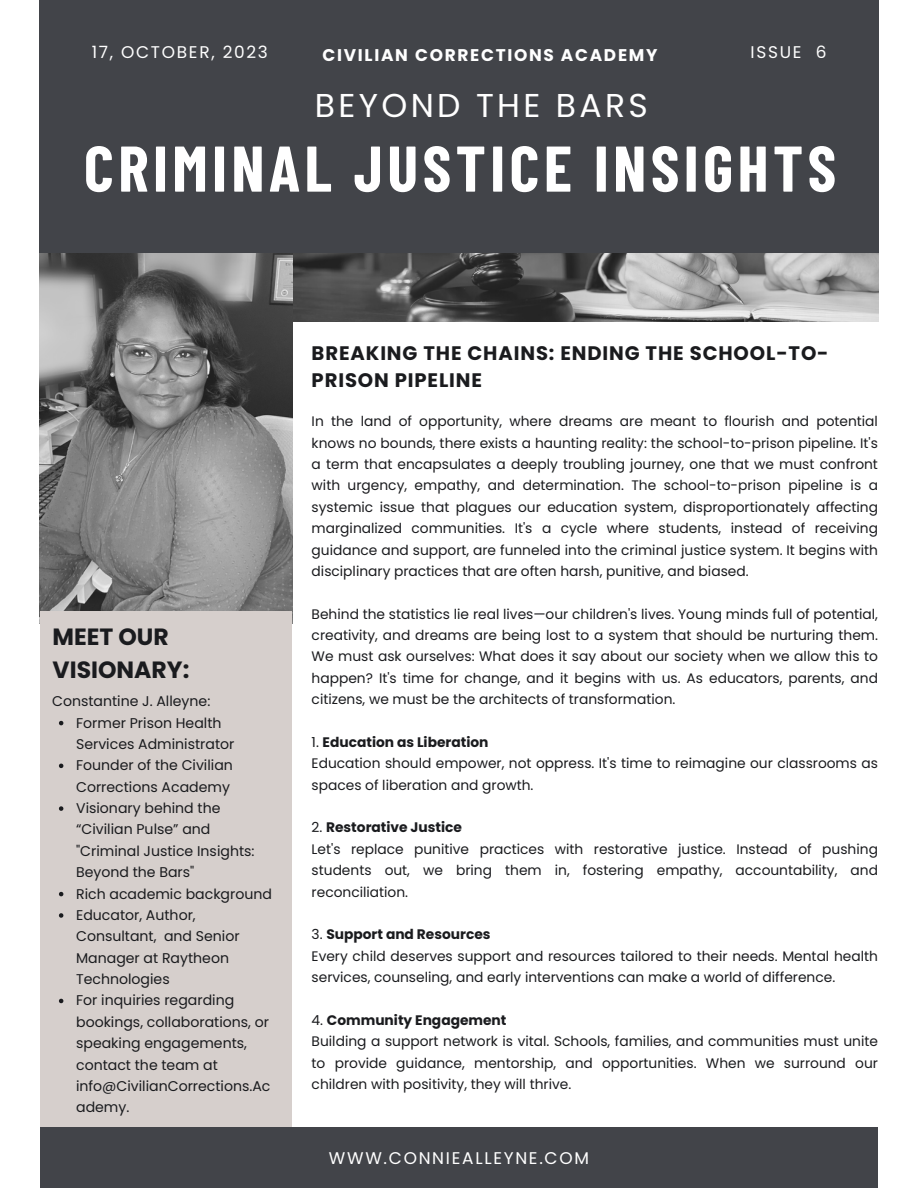
<style>
.page{position:relative;width:918px;height:1188px;background:#fff}
.page>*{position:absolute;margin:0;border:0;box-sizing:border-box;transform-origin:0 0}
.t1{font:700 64.5px "Barlow Condensed";letter-spacing:.07em;color:#fff}
.t2{font:33px "Poppins";letter-spacing:.1em;color:#fff}
.t3{font:700 23.55px/32.7px "Poppins";color:#1a1b1e}
.t4{font:700 19.5px/27px "Poppins";letter-spacing:.045em;color:#1a1b1e}
.t5{font:16.95px "Poppins";letter-spacing:.1em;color:#fff}
.t6{font:700 16.95px "Poppins";letter-spacing:.1em;color:#fff}
.t7{font:14.1px/21.3px "Poppins";color:#1a1b1e}
.t8{font:13.8px/21.3px "Poppins";color:#1a1b1e;text-align:justify}
.t9{font:700 13.8px "Poppins";color:#1a1b1e}
.s1{font-weight:400}
</style>
<div class="page">
<img style="left:292px;top:252px;width:586px;height:69px">
<img style="left:39px;top:252px;width:253px;height:372px">
<div style="left:40px;top:611px;width:252px;height:516px;background:#d6cfcc"></div>
<div style="left:40px;top:1127px;width:838px;height:61px;background:#424449"></div>
<div style="left:39px;top:0;width:839px;height:252px;background:#424449"></div>
<svg style="left:59px;top:721px;width:4px;height:4px"></svg>
<svg style="left:59px;top:764px;width:4px;height:4px"></svg>
<svg style="left:59px;top:806px;width:4px;height:5px"></svg>
<svg style="left:59px;top:892px;width:4px;height:4px"></svg>
<svg style="left:59px;top:913px;width:4px;height:5px"></svg>
<svg style="left:59px;top:999px;width:4px;height:4px"></svg>
<p class="t5" style="left:92px;top:40px;width:178px">17, OCTOBER, 2023</p>
<p class="t6" style="left:323px;top:43px;width:336px">CIVILIAN CORRECTIONS ACADEMY</p>
<p class="t5" style="left:751px;top:40px;width:77px">ISSUE 6</p>
<p class="t2" style="left:315px;top:83px;width:334px">BEYOND THE BARS</p>
<p class="t1" style="left:84px;top:127px;width:754px">CRIMINAL JUSTICE INSIGHTS</p>
<p class="t3" style="left:53px;top:621px;width:138px">MEET OUR<br>VISIONARY:</p>
<p class="t7" style="left:76px;top:712px;width:160px">Former Prison Health<br>Services Administrator</p>
<p class="t7" style="left:76px;top:755px;width:158px">Founder of the Civilian<br>Corrections Academy</p>
<p class="t7" style="left:76px;top:798px;width:180px">Visionary behind the “Civilian Pulse” and "Criminal Justice Insights:<br>Beyond the Bars"</p>
<p class="t7" style="left:76px;top:883px;width:197px">Rich academic background</p>
<p class="t7" style="left:76px;top:904px;width:165px">Educator, Author,<br>Consultant, and Senior<br>Manager at Raytheon<br>Technologies</p>
<p class="t7" style="left:76px;top:990px;width:196px">For inquiries regarding bookings, collaborations, or speaking engagements, contact the team at info@CivilianCorrections.Ac ademy.</p>
<p class="t7" style="left:52px;top:691px;width:160px">Constantine J. Alleyne:</p>
<p class="t4" style="left:312px;top:340px;width:519px">BREAKING THE CHAINS: ENDING THE SCHOOL-TO-<br>PRISON PIPELINE</p>
<p class="t8" style="left:312px;top:411px;width:568px">In the land of opportunity, where dreams are meant to flourish and potential knows no bounds, there exists a haunting reality: the school-to-prison pipeline. It's a term that encapsulates a deeply troubling journey, one that we must confront with urgency, empathy, and determination. The school-to-prison pipeline is a systemic issue that plagues our education system, disproportionately affecting marginalized communities. It's a cycle where students, instead of receiving guidance and support, are funneled into the criminal justice system. It begins with disciplinary practices that are often harsh, punitive, and biased.</p>
<p class="t8" style="left:312px;top:603px;width:568px">Behind the statistics lie real lives—our children's lives. Young minds full of potential, creativity, and dreams are being lost to a system that should be nurturing them.<br>We must ask ourselves: What does it say about our society when we allow this to happen? It's time for change, and it begins with us. As educators, parents, and citizens, we must be the architects of transformation.</p>
<p class="t9" style="left:312px;top:732px;width:178px"><span class="s1">1.</span> Education as Liberation</p>
<p class="t8" style="left:312px;top:753px;width:568px">Education should empower, not oppress. It's time to reimagine our classrooms as spaces of liberation and growth.</p>
<p class="t9" style="left:312px;top:818px;width:152px"><span class="s1">2.</span> Restorative Justice</p>
<p class="t8" style="left:312px;top:838px;width:568px">Let's replace punitive practices with restorative justice. Instead of pushing students out, we bring them in, fostering empathy, accountability, and reconciliation.</p>
<p class="t9" style="left:312px;top:925px;width:180px"><span class="s1">3.</span> Support and Resources</p>
<p class="t8" style="left:312px;top:945px;width:568px">Every child deserves support and resources tailored to their needs. Mental health services, counseling, and early interventions can make a world of difference.</p>
<p class="t9" style="left:312px;top:1010px;width:196px"><span class="s1">4.</span> Community Engagement</p>
<p class="t8" style="left:312px;top:1031px;width:568px">Building a support network is vital. Schools, families, and communities must unite to provide guidance, mentorship, and opportunities. When we surround our children with positivity, they will thrive.</p>
<p class="t5" style="left:329px;top:1146px;width:262px">WWW.CONNIEALLEYNE.COM</p>
</div>
